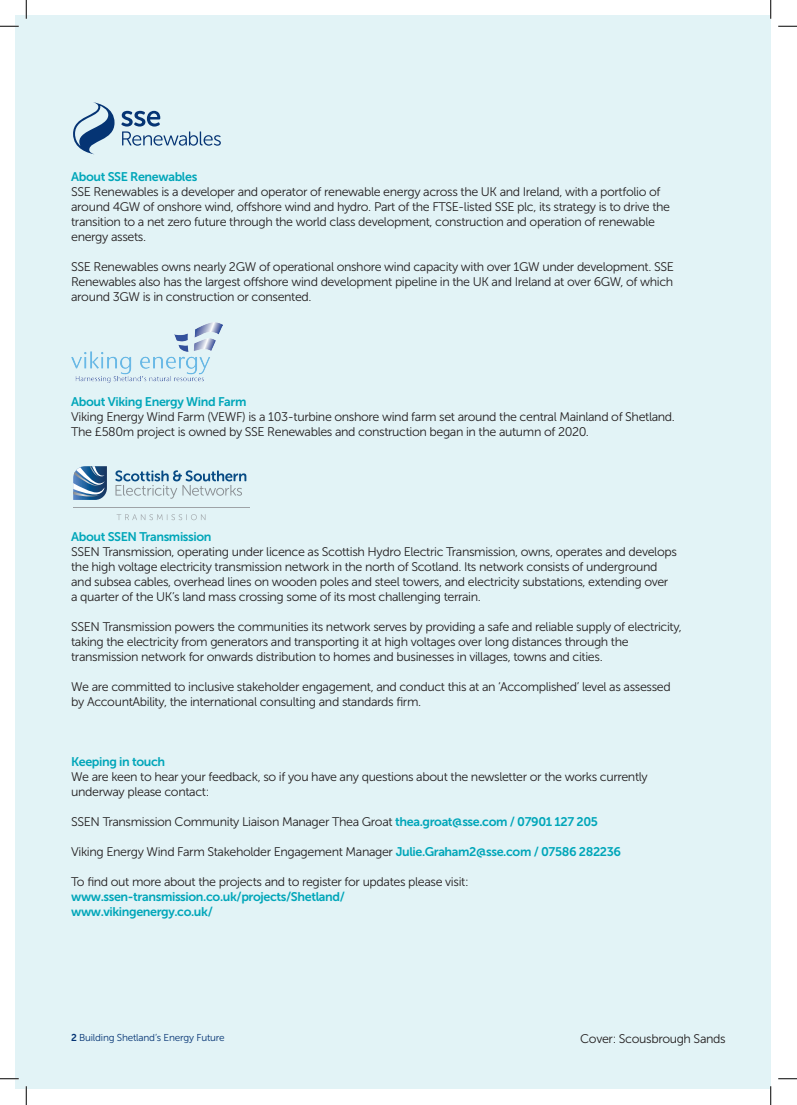
<style>
.page{position:relative;width:797px;height:1105px;background:#fff}
.page>*{position:absolute;margin:0;border:0;box-sizing:border-box;transform-origin:0 0}
.t1{font:12.5px/15px "Museo Sans 300";letter-spacing:-.03em;color:#231f20}
.t2{font:12.5px/15px "Museo Sans 700";letter-spacing:-.03em;color:#00a6b9}
.t3{font:10px "Museo Sans 300";letter-spacing:-.02em;color:#053474}
.s1{font-family:"Museo Sans 700";color:#00a6b9}
.s2{font-family:"Museo Sans 700"}
</style>
<div class="page">
<div style="left:16px;top:16px;width:754px;height:1073px;background:#e2f3f6"></div>
<svg style="left:117px;top:514px;width:88px;height:6px"></svg>
<hr style="left:73px;top:507px;width:177px;height:1px;background:#9ea3a7">
<svg style="left:73px;top:466px;width:34px;height:34px"></svg>
<svg style="left:115px;top:470px;width:131px;height:29px"></svg>
<svg style="left:73px;top:102px;width:41px;height:52px"></svg>
<svg style="left:121px;top:111px;width:100px;height:35px"></svg>
<img style="left:71px;top:322px;width:152px;height:60px">
<svg style="left:0;top:25px;width:19px;height:2px"></svg>
<svg style="left:778px;top:25px;width:19px;height:2px"></svg>
<svg style="left:0;top:1078px;width:19px;height:1px"></svg>
<svg style="left:778px;top:1078px;width:19px;height:1px"></svg>
<svg style="left:25px;top:0;width:2px;height:19px"></svg>
<svg style="left:25px;top:1086px;width:2px;height:19px"></svg>
<svg style="left:770px;top:0;width:1px;height:19px"></svg>
<svg style="left:770px;top:1086px;width:1px;height:19px"></svg>
<p class="t2" style="left:71px;top:169px;width:128px">About SSE Renewables</p>
<p class="t1" style="left:71px;top:184px;width:600px">SSE Renewables is a developer and operator of renewable energy across the UK and Ireland, with a portfolio of around 4GW of onshore wind, offshore wind and hydro. Part of the FTSE-listed SSE plc, its strategy is to drive the transition to a net zero future through the world class development, construction and operation of renewable energy assets.</p>
<p class="t1" style="left:71px;top:259px;width:604px;text-align:justify">SSE Renewables owns nearly 2GW of operational onshore wind capacity with over 1GW under development. SSE Renewables also has the largest offshore wind development pipeline in the UK and Ireland at over 6GW, of which around 3GW is in construction or consented.</p>
<p class="t2" style="left:71px;top:394px;width:177px">About Viking Energy Wind Farm</p>
<p class="t1" style="left:71px;top:409px;width:605px">Viking Energy Wind Farm (VEWF) is a 103-turbine onshore wind farm set around the central Mainland of Shetland.<br>The £580m project is owned by SSE Renewables and construction began in the autumn of 2020.</p>
<p class="t2" style="left:71px;top:529px;width:142px">About SSEN Transmission</p>
<p class="t1" style="left:71px;top:544px;width:607px">SSEN Transmission, operating under licence as Scottish Hydro Electric Transmission, owns, operates and develops the high voltage electricity transmission network in the north of Scotland. Its network consists of underground and subsea cables, overhead lines on wooden poles and steel towers, and electricity substations, extending over a quarter of the UK’s land mass crossing some of its most challenging terrain.</p>
<p class="t1" style="left:71px;top:619px;width:612px">SSEN Transmission powers the communities its network serves by providing a safe and reliable supply of electricity, taking the electricity from generators and transporting it at high voltages over long distances through the transmission network for onwards distribution to homes and businesses in villages, towns and cities.</p>
<p class="t1" style="left:71px;top:679px;width:601px">We are committed to inclusive stakeholder engagement, and conduct this at an ‘Accomplished’ level as assessed by AccountAbility, the international consulting and standards firm.</p>
<p class="t2" style="left:71px;top:754px;width:96px">Keeping in touch</p>
<p class="t1" style="left:71px;top:769px;width:578px">We are keen to hear your feedback, so if you have any questions about the newsletter or the works currently underway please contact:</p>
<p class="t1" style="left:71px;top:814px;width:528px">SSEN Transmission Community Liaison Manager Thea Groat <span class="s1">thea.groat@sse.com / 07901 127 205</span></p>
<p class="t1" style="left:71px;top:844px;width:551px">Viking Energy Wind Farm Stakeholder Engagement Manager <span class="s1">Julie.Graham2@sse.com / 07586 282236</span></p>
<p class="t1" style="left:71px;top:874px;width:399px">To find out more about the projects and to register for updates please visit:</p>
<p class="t2" style="left:71px;top:889px;width:275px">www.ssen-transmission.co.uk/projects/Shetland/ www.vikingenergy.co.uk/</p>
<p class="t3" style="left:71px;top:1032px;width:155px"><span class="s2">2</span> Building Shetland’s Energy Future</p>
<p class="t1" style="left:580px;top:1031px;width:147px">Cover: Scousbrough Sands</p>
</div>
